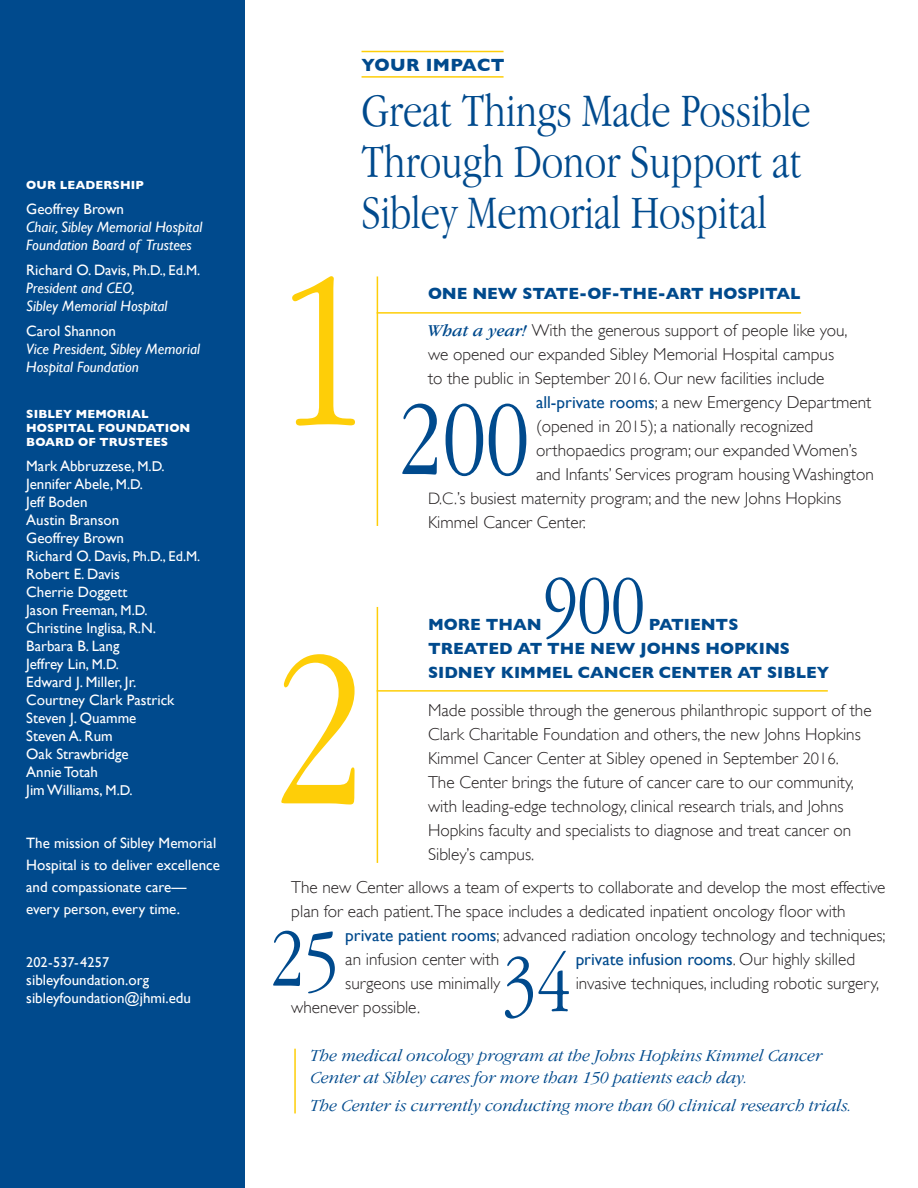
<style>
.page{position:relative;width:918px;height:1188px;background:#fff}
.page>*{position:absolute;margin:0;border:0;box-sizing:border-box;transform-origin:0 0}
.t1{font:300 condensed 230.25px "Garamond IT Cby BT";color:#fece08}
.t2{font:300 condensed 108.75px "Garamond IT Cby BT";color:#004a8d}
.t3{font:300 condensed 84.75px "Garamond IT Cby BT";letter-spacing:-.005em;color:#004a8d}
.t4{font:300 condensed 48px/51px "Garamond IT Cby BT";color:#004a8d}
.t5{font:700 18px "Gill Sans";letter-spacing:.02em;color:#004a8d}
.t6{font:300 17.25px/24px "Gill Sans";color:#231f20}
.t7{font:italic 300 17.25px/21.8px "Garamond IT Cby BT";color:#004a8d}
.t8{font:17.25px "Gill Sans";color:#004a8d}
.t9{font:700 16.5px/24px "Gill Sans";color:#004a8d}
.t10{font:15px/18px "Gill Sans";color:#fff}
.t11{font:italic 15px/18px "Gill Sans";color:#fff}
.t12{font:14.25px "Gill Sans";color:#fff}
.t13{font:700 12px/14.4px "Gill Sans";letter-spacing:.01em;color:#fff}
.s1{font-style:normal}
.s2{font-style:normal;font-size:14.25px}
.s3{font-size:14.25px}
.s4{font-family:"Garamond IT Cby BT";font-weight:400;font-style:italic;color:#004a8d}
.s5{font-size:16.5px}
.s6{font-weight:400;color:#004a8d}
.s7{font-weight:300;color:#231f20}
</style>
<div class="page">
<div style="left:0;top:0;width:245px;height:1188px;background:#004a8d"></div>
<hr style="left:362px;top:76px;width:142px;height:2px;background:#fece08">
<hr style="left:362px;top:51px;width:142px;height:1px;background:#fece08">
<hr style="left:377px;top:276px;width:1px;height:250px;background:#fece08">
<hr style="left:377px;top:312px;width:424px;height:2px;background:#fece08">
<hr style="left:377px;top:607px;width:1px;height:256px;background:#fece08">
<hr style="left:377px;top:690px;width:451px;height:2px;background:#fece08">
<hr style="left:294px;top:1049px;width:2px;height:64px;background:#fece08">
<p class="t13" style="left:26px;top:178px;width:119px">OUR LEADERSHIP</p>
<p class="t11" style="left:26px;top:200px;width:177px"><span class="s1">Geoffrey Brown<br></span>Chair, Sibley Memorial Hospital<br>Foundation Board of Trustees</p>
<p class="t11" style="left:26px;top:261px;width:176px"><span class="s1">Richard O. Davis,</span> <span class="s2">Ph.D., Ed.M.<br></span>President and CEO,<br>Sibley Memorial Hospital</p>
<p class="t11" style="left:26px;top:322px;width:175px"><span class="s1">Carol Shannon<br></span>Vice President, Sibley Memorial<br>Hospital Foundation</p>
<p class="t13" style="left:26px;top:406px;width:166px">SIBLEY MEMORIAL<br>HOSPITAL FOUNDATION<br>BOARD OF TRUSTEES</p>
<p class="t10" style="left:26px;top:457px;width:176px">Mark Abbruzzese, <span class="s3">M.D.<br></span>Jennifer Abele, <span class="s3">M.D.<br></span>Jeff Boden<br>Austin Branson<br>Geoffrey Brown<br>Richard O. Davis, <span class="s3">Ph.D., Ed.M.<br></span>Robert E. Davis<br>Cherrie Doggett<br>Jason Freeman, <span class="s3">M.D.<br></span>Christine Inglisa, R.N.<br>Barbara B. Lang<br>Jeffrey Lin, <span class="s3">M.D.<br></span>Edward J. Miller, Jr.<br>Courtney Clark Pastrick<br>Steven J. Quamme<br>Steven A. Rum<br>Oak Strawbridge<br>Annie Totah<br>Jim Williams, <span class="s3">M.D.</span></p>
<p class="t10" style="left:26px;top:832px;width:195px;line-height:21.8px">The mission of Sibley Memorial<br>Hospital is to deliver excellence and compassionate care— every person, every time.</p>
<p class="t12" style="left:26px;top:954px;width:85px">202-537-4257</p>
<p class="t10" style="left:26px;top:971px;width:166px">sibleyfoundation.org sibleyfoundation@jhmi.edu</p>
<p class="t5" style="left:362px;top:54px;width:145px">YOUR IMPACT</p>
<p class="t4" style="left:362px;top:85px;width:451px">Great Things Made Possible<br>Through Donor Support at<br>Sibley Memorial Hospital</p>
<p class="t1" style="left:275px;top:223px;width:94px">1</p>
<p class="t1" style="left:275px;top:601px;width:94px">2</p>
<p class="t9" style="left:428px;top:281px;width:374px">ONE NEW STATE-OF-THE-ART HOSPITAL</p>
<p class="t6" style="left:428px;top:318px;width:421px"><span class="s4">What a year!</span> With the generous support of people like you,</p>
<p class="t6" style="left:428px;top:342px;width:408px">we opened our expanded Sibley Memorial Hospital campus</p>
<p class="t6" style="left:428px;top:366px;width:398px">to the public in September <span class="s5">2016</span>. Our new facilities include</p>
<p class="t6" style="left:536px;top:390px;width:337px"><span class="s6">all-private rooms</span>; a new Emergency Department</p>
<p class="t6" style="left:536px;top:414px;width:279px">(opened in <span class="s5">2015</span>); a nationally recognized</p>
<p class="t6" style="left:536px;top:438px;width:323px">orthopaedics program; our expanded Women’s</p>
<p class="t6" style="left:536px;top:462px;width:339px">and Infants’ Services program housing Washington</p>
<p class="t6" style="left:428px;top:486px;width:415px"><span class="s5">D.C.</span>’s busiest maternity program; and the new Johns Hopkins</p>
<p class="t6" style="left:428px;top:510px;width:159px">Kimmel Cancer Center.</p>
<p class="t2" style="left:399px;top:378px;width:132px">200</p>
<p class="t3" style="left:544px;top:558px;width:103px">900</p>
<p class="t9" style="left:428px;top:612px;width:403px;text-indent:221px">PATIENTS<br>TREATED AT THE NEW JOHNS HOPKINS<br>SIDNEY KIMMEL CANCER CENTER AT SIBLEY</p>
<p class="t6" style="left:428px;top:698px;width:445px">Made possible through the generous philanthropic support of the Clark Charitable Foundation and others, the new Johns Hopkins Kimmel Cancer Center at Sibley opened in September <span class="s5">2016</span>.<br>The Center brings the future of cancer care to our community, with leading-edge technology, clinical research trials, and Johns Hopkins faculty and specialists to diagnose and treat cancer on Sibley’s campus.</p>
<p class="t9" style="left:428px;top:612px;width:115px">MORE THAN</p>
<p class="t6" style="left:291px;top:875px;width:596px">The new Center allows a team of experts to collaborate and develop the most effective</p>
<p class="t6" style="left:291px;top:899px;width:556px">plan for each patient.The space includes a dedicated inpatient oncology floor with</p>
<p class="t6" style="left:345px;top:923px;width:542px"><span class="s6">private patient rooms</span>; advanced radiation oncology technology and techniques;</p>
<p class="t6" style="left:345px;top:947px;width:155px">an infusion center with</p>
<p class="t8" style="left:576px;top:949px;width:281px">private infusion rooms<span class="s7">. Our highly skilled</span></p>
<p class="t6" style="left:345px;top:971px;width:157px">surgeons use minimally</p>
<p class="t6" style="left:576px;top:971px;width:305px">invasive techniques, including robotic surgery,</p>
<p class="t6" style="left:291px;top:995px;width:130px">whenever possible.</p>
<p class="t3" style="left:271px;top:911px;width:69px">25</p>
<p class="t3" style="left:503px;top:937px;width:69px">34</p>
<p class="t7" style="left:311px;top:1044px;width:514px">The medical oncology program at the Johns Hopkins Kimmel Cancer<br>Center at Sibley cares for more than 150 patients each day.</p>
<p class="t7" style="left:311px;top:1094px;width:543px">The Center is currently conducting more than 60 clinical research trials.</p>
</div>
